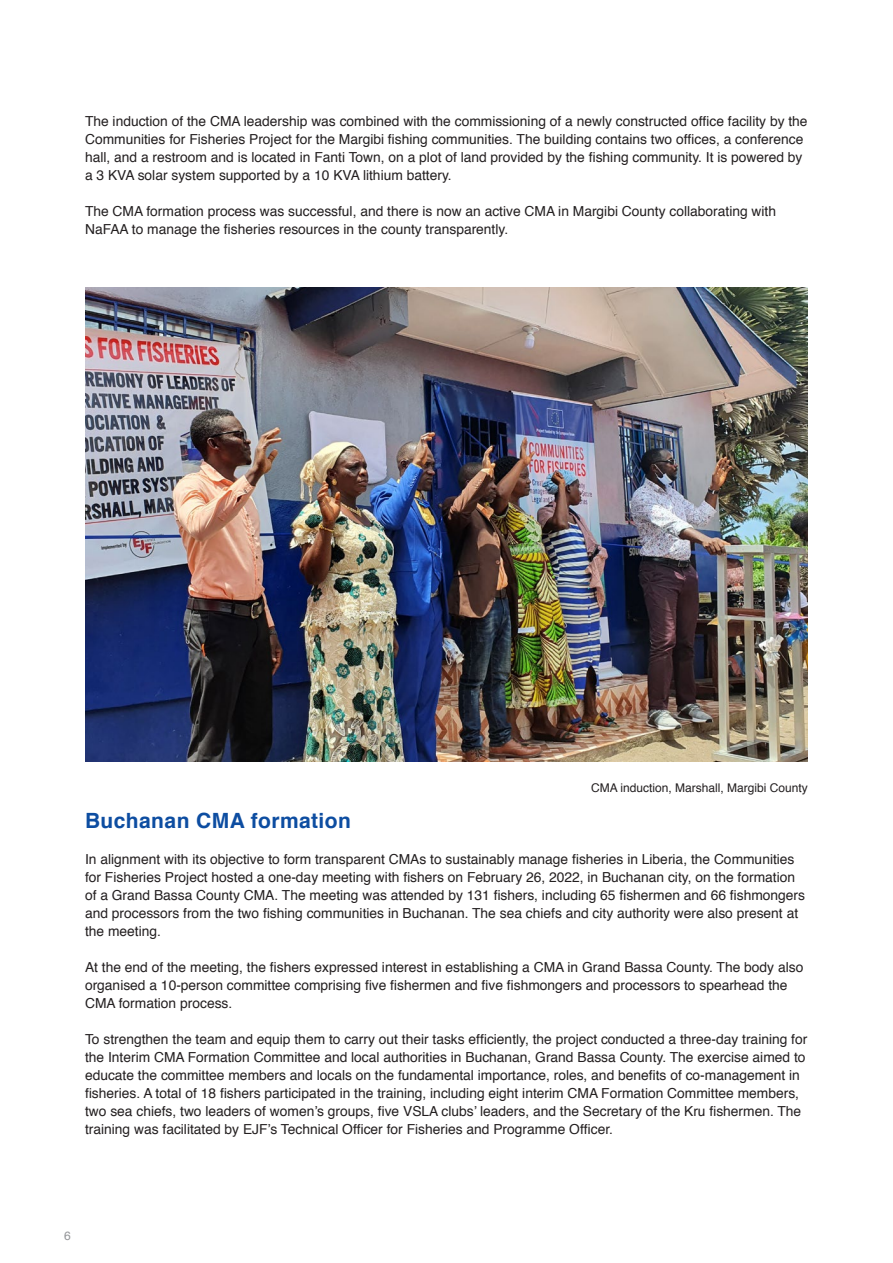
<style>
.page{position:relative;width:893px;height:1263px;background:#fff}
.page>*{position:absolute;margin:0;border:0;box-sizing:border-box;transform-origin:0 0}
.Normal_wrd_1{font:700 21px "Helvetica";letter-spacing:.02em;color:#0d4da1}
.t1{font:13.8px/18px "Helvetica";color:#231f20}
.t2{font:12px "Helvetica";color:#231f20}
.t3{font:12px "Helvetica";color:#939598}
</style>
<div class="page">
<img style="left:85px;top:287px;width:723px;height:474px">
<p class="t1" style="left:85px;top:113px;width:724px">The induction of the CMA leadership was combined with the commissioning of a newly constructed office facility by the Communities for Fisheries Project for the Margibi fishing communities. The building contains two offices, a conference hall, and a restroom and is located in Fanti Town, on a plot of land provided by the fishing community. It is powered by a 3 KVA solar system supported by a 10 KVA lithium battery.</p>
<p class="t1" style="left:85px;top:203px;width:693px">The CMA formation process was successful, and there is now an active CMA in Margibi County collaborating with<br>NaFAA to manage the fisheries resources in the county transparently.</p>
<p class="t2" style="left:591px;top:779px;width:218px">CMA induction, Marshall, Margibi County</p>
<p class="Normal_wrd_1" style="left:85px;top:804px;width:267px">Buchanan CMA formation</p>
<p class="t1" style="left:85px;top:851px;width:721px">In alignment with its objective to form transparent CMAs to sustainably manage fisheries in Liberia, the Communities for Fisheries Project hosted a one-day meeting with fishers on February 26, 2022, in Buchanan city, on the formation of a Grand Bassa County CMA. The meeting was attended by 131 fishers, including 65 fishermen and 66 fishmongers and processors from the two fishing communities in Buchanan. The sea chiefs and city authority were also present at the meeting.</p>
<p class="t1" style="left:85px;top:959px;width:720px">At the end of the meeting, the fishers expressed interest in establishing a CMA in Grand Bassa County. The body also organised a 10-person committee comprising five fishermen and five fishmongers and processors to spearhead the<br>CMA formation process.</p>
<p class="t1" style="left:85px;top:1031px;width:724px">To strengthen the team and equip them to carry out their tasks efficiently, the project conducted a three-day training for the Interim CMA Formation Committee and local authorities in Buchanan, Grand Bassa County. The exercise aimed to educate the committee members and locals on the fundamental importance, roles, and benefits of co-management in fisheries. A total of 18 fishers participated in the training, including eight interim CMA Formation Committee members, two sea chiefs, two leaders of women’s groups, five VSLA clubs’ leaders, and the Secretary of the Kru fishermen. The training was facilitated by EJF’s Technical Officer for Fisheries and Programme Officer.</p>
<p class="t3" style="left:64px;top:1226px;width:8px">6</p>
</div>
